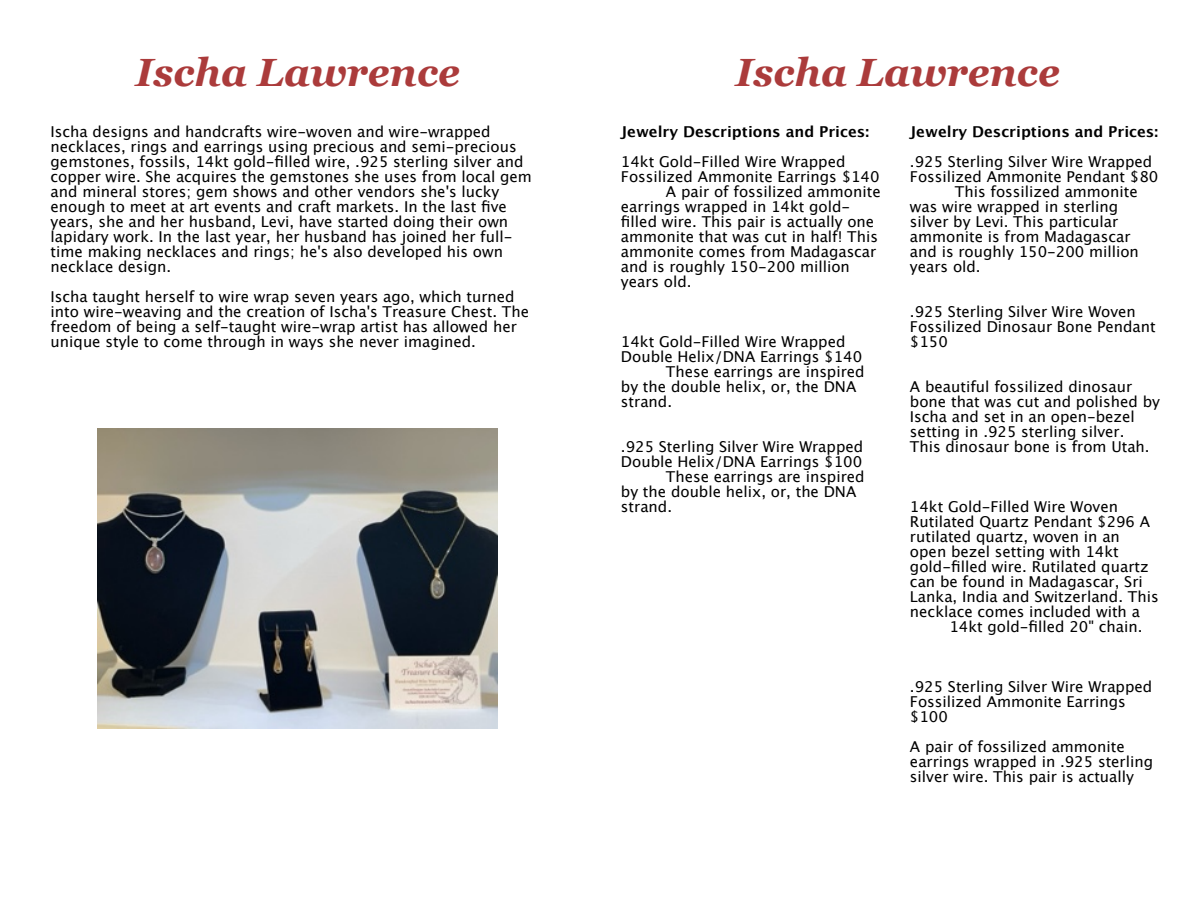
<style>
.page{position:relative;width:1188px;height:918px;background:#fff}
.page>*{position:absolute;margin:0;border:0;box-sizing:border-box;transform-origin:0 0}
.t1{font:italic 700 39.3px "Georgia";color:#ab3b3b}
.t2{font:15px/15px "Lucida Grande";color:#000}
.t3{font:700 15px "Lucida Grande";color:#000}
</style>
<div class="page">
<img style="left:97px;top:428px;width:400px;height:300px">
<h1 class="t1" style="left:135px;top:56px;width:326px">Ischa Lawrence</h1>
<h1 class="t1" style="left:735px;top:56px;width:326px">Ischa Lawrence</h1>
<p class="t2" style="left:51px;top:125px;width:483px">Ischa designs and handcrafts wire-woven and wire-wrapped necklaces, rings and earrings using precious and semi-precious gemstones, fossils, 14kt gold-filled wire, .925 sterling silver and copper wire. She acquires the gemstones she uses from local gem and mineral stores; gem shows and other vendors she's lucky enough to meet at art events and craft markets. In the last five years, she and her husband, Levi, have started doing their own lapidary work. In the last year, her husband has joined her full&shy;time making necklaces and rings; he's also developed his own necklace design.</p>
<p class="t2" style="left:51px;top:290px;width:480px">Ischa taught herself to wire wrap seven years ago, which turned into wire-weaving and the creation of Ischa's Treasure Chest. The freedom of being a self-taught wire-wrap artist has allowed her unique style to come through in ways she never imagined.</p>
<p class="t3" style="left:621px;top:125px;width:250px">Jewelry Descriptions and Prices:</p>
<p class="t2" style="left:621px;top:155px;width:226px">14kt Gold-Filled Wire Wrapped</p>
<p class="t2" style="left:621px;top:170px;width:260px">Fossilized Ammonite Earrings $140</p>
<p class="t2" style="left:666px;top:185px;width:216px">A pair of fossilized ammonite</p>
<p class="t2" style="left:621px;top:200px;width:231px">earrings wrapped in 14kt gold-</p>
<p class="t2" style="left:621px;top:215px;width:255px">filled wire. This pair is actually one</p>
<p class="t2" style="left:621px;top:230px;width:259px">ammonite that was cut in half! This</p>
<p class="t2" style="left:621px;top:245px;width:257px">ammonite comes from Madagascar</p>
<p class="t2" style="left:621px;top:260px;width:230px">and is roughly 150-200 million</p>
<p class="t2" style="left:621px;top:275px;width:72px">years old.</p>
<p class="t3" style="left:910px;top:125px;width:250px">Jewelry Descriptions and Prices:</p>
<p class="t2" style="left:910px;top:155px;width:244px">.925 Sterling Silver Wire Wrapped</p>
<p class="t2" style="left:910px;top:170px;width:250px">Fossilized Ammonite Pendant $80</p>
<p class="t2" style="left:955px;top:185px;width:184px">This fossilized ammonite</p>
<p class="t2" style="left:910px;top:200px;width:210px">was wire wrapped in sterling</p>
<p class="t2" style="left:910px;top:215px;width:210px">silver by Levi. This particular</p>
<p class="t2" style="left:910px;top:230px;width:222px">ammonite is from Madagascar</p>
<p class="t2" style="left:910px;top:245px;width:230px">and is roughly 150-200 million</p>
<p class="t2" style="left:910px;top:260px;width:72px">years old.</p>
<p class="t2" style="left:910px;top:305px;width:247px">.925 Sterling Silver Wire Woven<br>Fossilized Dinosaur Bone Pendant $150</p>
<p class="t2" style="left:910px;top:380px;width:252px">A beautiful fossilized dinosaur bone that was cut and polished by<br>Ischa and set in an open-bezel setting in .925 sterling silver.<br>This dinosaur bone is from Utah.</p>
<p class="t2" style="left:621px;top:335px;width:226px">14kt Gold-Filled Wire Wrapped</p>
<p class="t2" style="left:621px;top:350px;width:243px">Double Helix/DNA Earrings $140</p>
<p class="t2" style="left:666px;top:365px;width:200px">These earrings are inspired</p>
<p class="t2" style="left:621px;top:380px;width:237px">by the double helix, or, the DNA</p>
<p class="t2" style="left:621px;top:395px;width:53px">strand.</p>
<p class="t2" style="left:621px;top:440px;width:244px">.925 Sterling Silver Wire Wrapped</p>
<p class="t2" style="left:621px;top:455px;width:243px">Double Helix/DNA Earrings $100</p>
<p class="t2" style="left:666px;top:470px;width:200px">These earrings are inspired</p>
<p class="t2" style="left:621px;top:485px;width:237px">by the double helix, or, the DNA</p>
<p class="t2" style="left:621px;top:500px;width:53px">strand.</p>
<p class="t2" style="left:910px;top:500px;width:250px">14kt Gold-Filled Wire Woven<br>Rutilated Quartz Pendant $296 A rutilated quartz, woven in an open bezel setting with 14kt gold-filled wire. Rutilated quartz can be found in Madagascar, Sri<br>Lanka, India and Switzerland. This necklace comes included with a</p>
<p class="t2" style="left:949px;top:620px;width:194px">14kt gold-filled 20" chain.</p>
<p class="t2" style="left:910px;top:680px;width:244px">.925 Sterling Silver Wire Wrapped<br>Fossilized Ammonite Earrings $100</p>
<p class="t2" style="left:910px;top:740px;width:245px">A pair of fossilized ammonite earrings wrapped in .925 sterling silver wire. This pair is actually</p>
</div>
